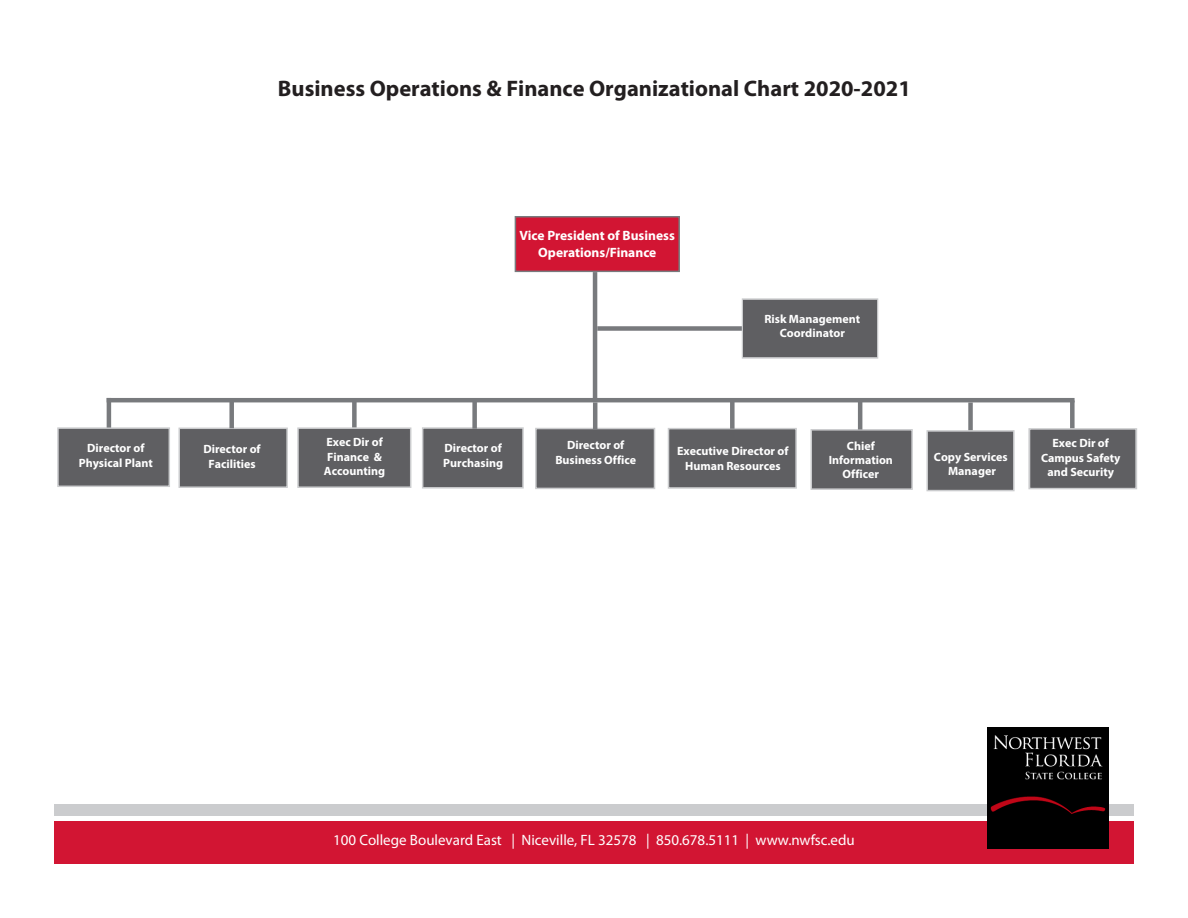
<style>
.page{position:relative;width:1188px;height:918px;background:#fff}
.page>*{position:absolute;margin:0;border:0;box-sizing:border-box;transform-origin:0 0}
.t1{font:700 22.5px "Myriad Pro";color:#231f20}
.t2{font:15px "Myriad Pro";color:#fff}
.t3{font:700 13.5px/16.2px "Myriad Pro";color:#fff;text-align:center}
.t4{font:700 12px/15px "Myriad Pro";color:#fff;text-align:center}
</style>
<div class="page">
<div style="left:54px;top:821px;width:1080px;height:43px;background:#d21533"></div>
<div style="left:54px;top:805px;width:1080px;height:11px;background:#cbccce"></div>
<div style="left:515px;top:216px;width:165px;height:56px;background:#d21533;border:2px solid #787a7d"></div>
<div style="left:597px;top:326px;width:146px;height:5px;background:#787a7d"></div>
<div style="left:742px;top:298px;width:136px;height:61px;background:#5f5f62;border:1px solid #cbccce"></div>
<div style="left:57px;top:427px;width:113px;height:60px;background:#5f5f62;border:2px solid #cbccce"></div>
<div style="left:178px;top:428px;width:110px;height:60px;background:#5f5f62;border:2px solid #cbccce"></div>
<div style="left:297px;top:427px;width:114px;height:61px;background:#5f5f62;border:2px solid #cbccce"></div>
<div style="left:422px;top:427px;width:102px;height:62px;background:#5f5f62;border:2px solid #cbccce"></div>
<div style="left:535px;top:428px;width:120px;height:61px;background:#5f5f62;border:2px solid #cbccce"></div>
<div style="left:668px;top:428px;width:129px;height:61px;background:#5f5f62;border:2px solid #cbccce"></div>
<div style="left:811px;top:429px;width:102px;height:61px;background:#5f5f62;border:2px solid #cbccce"></div>
<div style="left:926px;top:430px;width:89px;height:61px;background:#5f5f62;border:2px solid #cbccce"></div>
<div style="left:1029px;top:428px;width:108px;height:61px;background:#5f5f62;border:2px solid #cbccce"></div>
<hr style="left:107px;top:398px;width:4px;height:30px;background:#787a7d">
<div style="left:229px;top:401px;width:5px;height:27px;background:#787a7d"></div>
<div style="left:352px;top:401px;width:5px;height:26px;background:#787a7d"></div>
<div style="left:472px;top:401px;width:5px;height:28px;background:#787a7d"></div>
<hr style="left:593px;top:402px;width:4px;height:28px;background:#787a7d">
<div style="left:730px;top:401px;width:5px;height:28px;background:#787a7d"></div>
<hr style="left:858px;top:402px;width:4px;height:28px;background:#787a7d">
<div style="left:968px;top:403px;width:5px;height:27px;background:#787a7d"></div>
<div style="left:1070px;top:401px;width:5px;height:27px;background:#787a7d"></div>
<hr style="left:593px;top:272px;width:4px;height:129px;background:#787a7d">
<hr style="left:107px;top:398px;width:968px;height:4px;background:#787a7d">
<img style="left:988px;top:727px;width:121px;height:121px">
<p class="t1" style="left:278px;top:74px;width:634px">Business Operations &amp; Finance Organizational Chart 2020-2021</p>
<p class="t4" style="left:79px;top:440px;width:76px">Director of<br>Physical Plant</p>
<p class="t4" style="left:203px;top:441px;width:59px">Director of<br>Facilities</p>
<p class="t4" style="left:326px;top:434px;width:58px;text-align:left">Exec Dir of<br>Finance &amp;</p>
<p class="t4" style="left:324px;top:463px;width:63px">Accounting</p>
<p class="t3" style="left:520px;top:227px;width:157px">Vice President of Business<br>Operations/Finance</p>
<p class="t4" style="left:764px;top:311px;width:97px;line-height:14.4px">Risk Management<br>Coordinator</p>
<p class="t4" style="left:443px;top:440px;width:61px;text-align:left">Director of<br>Purchasing</p>
<p class="t4" style="left:555px;top:438px;width:82px;line-height:14.4px">Director of<br>Business Office</p>
<p class="t4" style="left:677px;top:443px;width:113px">Executive Director of<br>Human Resources</p>
<p class="t4" style="left:829px;top:438px;width:66px;line-height:14.4px">Chief<br>Information<br>Officer</p>
<p class="t4" style="left:934px;top:450px;width:75px;line-height:13.8px">Copy Services<br>Manager</p>
<p class="t4" style="left:1041px;top:435px;width:81px">Exec Dir of<br>Campus Safety and Security</p>
<p class="t2" style="left:333px;top:830px;width:523px">100 College Boulevard East | Niceville, FL 32578 | 850.678.5111 | www.nwfsc.edu</p>
</div>
